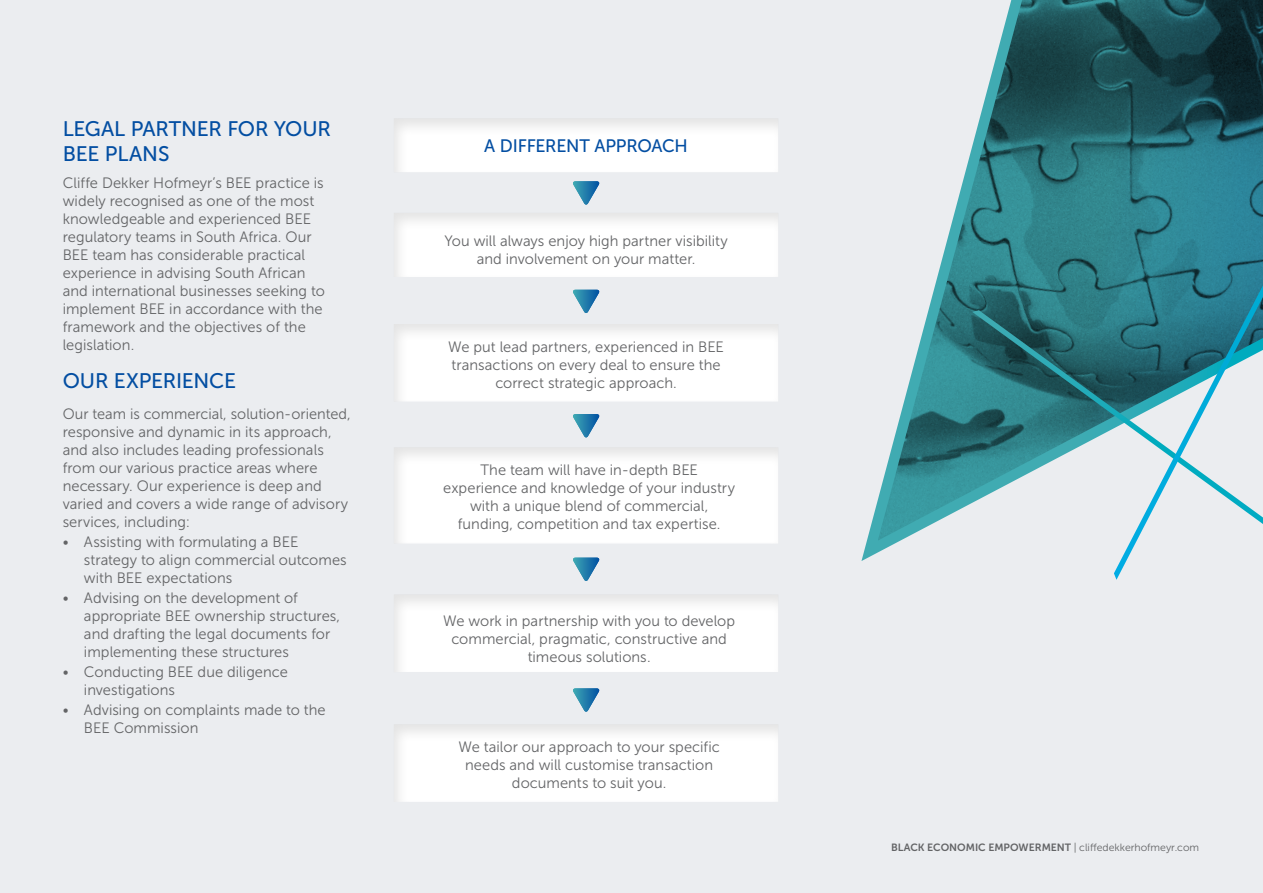
<style>
.page{position:relative;width:1263px;height:893px;background:#ebedf0}
.page>*{position:absolute;margin:0;border:0;box-sizing:border-box;transform-origin:0 0}
.t1{font:21px/25.2px "Museo Sans 500";letter-spacing:-.005em;color:#034ea2}
.t2{font:18px "Museo Sans 500";letter-spacing:-.015em;color:#034ea2}
.t3{font:15px/18px "Museo Sans 300";letter-spacing:.005em;color:#636466}
.t4{font:10.5px "Museo Sans 700";color:#636466}
.s1{font-family:"Museo Sans 300"}
</style>
<div class="page">
<svg style="left:861px;top:0;width:402px;height:561px"></svg>
<svg style="left:972px;top:310px;width:142px;height:214px"></svg>
<svg style="left:1114px;top:285px;width:149px;height:295px"></svg>
<div style="left:380px;top:105px;width:411px;height:68px;background:#000;opacity:.11"></div>
<div style="left:380px;top:201px;width:411px;height:76px;background:#000;opacity:.11"></div>
<div style="left:380px;top:312px;width:411px;height:90px;background:#000;opacity:.11"></div>
<div style="left:380px;top:582px;width:411px;height:90px;background:#000;opacity:.11"></div>
<div style="left:380px;top:712px;width:411px;height:90px;background:#000;opacity:.11"></div>
<div style="left:380px;top:435px;width:411px;height:110px;background:#000;opacity:.11"></div>
<svg style="left:572px;top:181px;width:28px;height:24px"></svg>
<svg style="left:572px;top:290px;width:28px;height:24px"></svg>
<svg style="left:572px;top:414px;width:28px;height:24px"></svg>
<svg style="left:573px;top:558px;width:27px;height:23px"></svg>
<svg style="left:573px;top:688px;width:27px;height:24px"></svg>
<h1 class="t1" style="left:63px;top:116px;width:270px">LEGAL PARTNER FOR YOUR<br>BEE PLANS</h1>
<p class="t3" style="left:63px;top:174px;width:264px">Cliffe Dekker Hofmeyr’s BEE practice is widely recognised as one of the most knowledgeable and experienced BEE regulatory teams in South Africa. Our BEE team has considerable practical experience in advising South African and international businesses seeking to implement BEE in accordance with the framework and the objectives of the legislation.</p>
<h1 class="t1" style="left:63px;top:368px;width:175px">OUR EXPERIENCE</h1>
<p class="t3" style="left:63px;top:405px;width:289px">Our team is commercial, solution-oriented, responsive and dynamic in its approach, and also includes leading professionals from our various practice areas where necessary. Our experience is deep and varied and covers a wide range of advisory services, including:</p>
<p class="t3" style="left:84px;top:533px;width:264px;text-indent:-21px">• Assisting with formulating a BEE strategy to align commercial outcomes with BEE expectations</p>
<p class="t3" style="left:84px;top:589px;width:258px;text-indent:-21px">• Advising on the development of appropriate BEE ownership structures, and drafting the legal documents for implementing these structures</p>
<p class="t3" style="left:84px;top:663px;width:205px;text-indent:-21px">• Conducting BEE due diligence investigations</p>
<p class="t3" style="left:84px;top:701px;width:243px;text-indent:-21px">• Advising on complaints made to the<br>BEE Commission</p>
<p class="t2" style="left:484px;top:135px;width:205px">A DIFFERENT APPROACH</p>
<p class="t3" style="left:444px;top:232px;width:285px;text-align:center">You will always enjoy high partner visibility and involvement on your matter.</p>
<p class="t3" style="left:448px;top:338px;width:277px;text-align:center">We put lead partners, experienced in BEE transactions on every deal to ensure the correct strategic approach.</p>
<p class="t3" style="left:443px;top:461px;width:293px;text-align:center">The team will have in-depth BEE experience and knowledge of your industry with a unique blend of commercial, funding, competition and tax expertise.</p>
<p class="t3" style="left:443px;top:612px;width:293px;text-align:center">We work in partnership with you to develop commercial, pragmatic, constructive and timeous solutions.</p>
<p class="t3" style="left:458px;top:738px;width:263px;text-align:center">We tailor our approach to your specific needs and will customise transaction documents to suit you.</p>
<p class="t4" style="left:891px;top:842px;width:310px">BLACK ECONOMIC EMPOWERMENT <span class="s1">| cliffedekkerhofmeyr.com</span></p>
</div>
